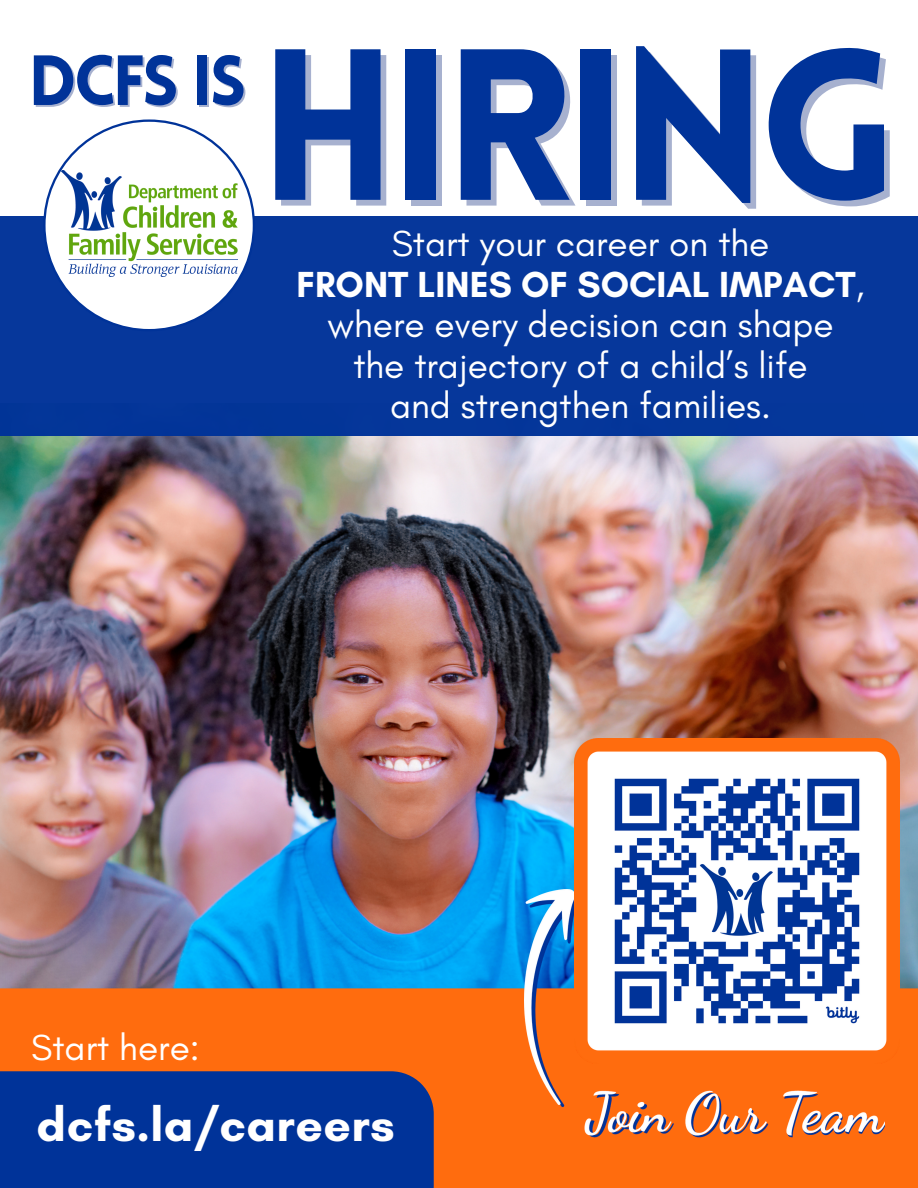
<style>
.page{position:relative;width:918px;height:1188px;background:#fff}
.page>*{position:absolute;margin:0;border:0;box-sizing:border-box;transform-origin:0 0}
.t1{font:900 210.45px "Lovelo";letter-spacing:-.04em;color:#039}
.t2{font:900 69.3px "Lovelo";letter-spacing:-.045em;color:#039}
.t3{font:700 48.15px "Glacial Indifference";letter-spacing:.01em;color:#fff}
.t4{font:36.9px/40.5px "Glacial Indifference";color:#fff;text-align:center}
.s1{font-weight:700}
</style>
<div class="page">
<img style="left:0;top:436px;width:918px;height:552px">
<div style="left:0;top:216px;width:918px;height:220px;background:#039"></div>
<svg style="left:43px;top:119px;width:212px;height:210px;fill:#fff"></svg>
<img style="left:61px;top:171px;width:177px;height:105px">
<div style="left:0;top:988px;width:918px;height:200px;background:#ff6c0e"></div>
<img style="left:525px;top:754px;width:360px;height:384px">
<div style="left:0;top:1071px;width:434px;height:117px;background:#039"></div>
<img style="left:575px;top:738px;width:325px;height:326px">
<p class="t2" style="left:28px;top:53px;width:220px">DCFS is</p>
<p class="t1" style="left:258px;top:42px;width:643px">HIRING</p>
<p class="t4" style="left:297px;top:223px;width:569px">Start your career on the<br><span class="s1">FRONT LINES OF SOCIAL IMPACT</span>, where every decision can shape<br>the trajectory of a child’s life<br>and strengthen families.</p>
<h3 class="t4" style="left:31px;top:1027px;width:170px">Start here:</h3>
<p class="t3" style="left:37px;top:1095px;width:360px">dcfs.la/careers</p>
</div>
